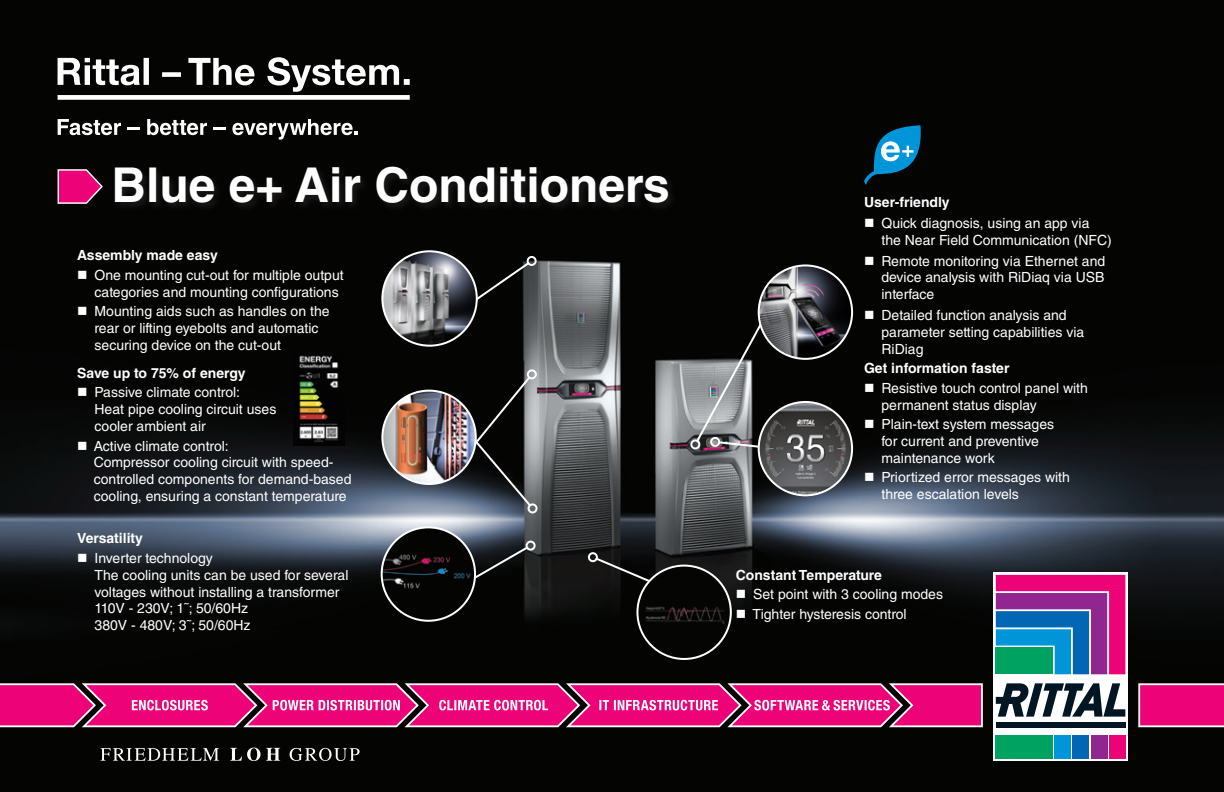
<style>
.page{position:relative;width:1224px;height:792px;background:#fff}
.page>*{position:absolute;margin:0;border:0;box-sizing:border-box;transform-origin:0 0}
.t1{font:700 48px "Helvetica LT Std";color:#fff}
._1_Text{font:14px/16.8px "Helvetica LT Std";color:#fff}
._1_Text-2{font:700 14px "Helvetica LT Std";color:#fff}
</style>
<div class="page">
<img style="left:0;top:0;width:1224px;height:792px">
<div style="left:690px;top:439px;width:10px;height:10px;border:2px solid #fff;border-radius:50%"></div>
<svg style="left:695px;top:307px;width:82px;height:144px;background:#4f5051"></svg>
<div style="left:710px;top:437px;width:10px;height:10px;border:2px solid #fff;border-radius:50%"></div>
<svg style="left:467px;top:260px;width:64px;height:47px;background:#181918"></svg>
<div style="left:527px;top:256px;width:10px;height:10px;border:2px solid #fff;border-radius:50%"></div>
<div style="left:527px;top:369px;width:10px;height:10px;border:2px solid #fff;border-radius:50%"></div>
<svg style="left:472px;top:545px;width:58px;height:36px;background:#1f2122"></svg>
<div style="left:526px;top:541px;width:10px;height:10px;border:2px solid #fff;border-radius:50%"></div>
<svg style="left:58px;top:169px;width:45px;height:35px;background:#c21e70"></svg>
<img style="left:382px;top:527px;width:93px;height:94px;border-radius:47px">
<div style="left:381px;top:526px;width:95px;height:96px;border:2px solid #fff;border-radius:50%"></div>
<svg style="left:472px;top:375px;width:61px;height:133px;background:#2b2e2f"></svg>
<div style="left:528px;top:503px;width:10px;height:10px;border:2px solid #fff;border-radius:50%"></div>
<img style="left:759px;top:265px;width:93px;height:94px;border-radius:47px">
<div style="left:758px;top:264px;width:95px;height:96px;border:2px solid #fff;border-radius:50%"></div>
<img style="left:382px;top:251px;width:95px;height:95px;border-radius:47px">
<div style="left:381px;top:250px;width:97px;height:97px;border:2px solid #fff;border-radius:50%"></div>
<img style="left:382px;top:391px;width:94px;height:93px;border-radius:47px">
<div style="left:381px;top:390px;width:96px;height:95px;border:2px solid #fff;border-radius:50%"></div>
<img style="left:759px;top:402px;width:93px;height:93px;border-radius:47px">
<div style="left:758px;top:401px;width:95px;height:95px;border:2px solid #fff;border-radius:50%"></div>
<svg style="left:864px;top:125px;width:57px;height:60px;background:#165773"></svg>
<img style="left:637px;top:566px;width:94px;height:93px;border-radius:47px">
<div style="left:636px;top:565px;width:96px;height:95px;border:2px solid #fff;border-radius:50%"></div>
<svg style="left:58px;top:57px;width:352px;height:43px"></svg>
<svg style="left:58px;top:119px;width:63px;height:16px"></svg>
<svg style="left:127px;top:128px;width:13px;height:2px"></svg>
<svg style="left:147px;top:119px;width:60px;height:16px"></svg>
<svg style="left:214px;top:128px;width:12px;height:2px"></svg>
<svg style="left:232px;top:119px;width:126px;height:21px"></svg>
<svg style="left:100px;top:748px;width:260px;height:13px;background:#484847"></svg>
<svg style="left:993px;top:572px;width:135px;height:189px"></svg>
<div style="left:996px;top:722px;width:129px;height:5px;background:#011622"></div>
<svg style="left:996px;top:683px;width:129px;height:34px"></svg>
<div style="left:996px;top:735px;width:57px;height:23px;background:#00a261"></div>
<div style="left:1055px;top:735px;width:16px;height:23px;background:#0095d9"></div>
<div style="left:1073px;top:735px;width:16px;height:23px;background:#0166b3"></div>
<div style="left:1091px;top:735px;width:16px;height:23px;background:#90268f"></div>
<svg style="left:996px;top:575px;width:129px;height:99px;background:#75599d"></svg>
<div style="left:1109px;top:735px;width:16px;height:23px;background:#ed0277"></div>
<svg style="left:1138px;top:683px;width:86px;height:44px;background:#ec1a82"></svg>
<svg style="left:0;top:683px;width:983px;height:44px;background:#e32d87"></svg>
<svg style="left:594px;top:556px;width:57px;height:27px;background:#20201f"></svg>
<div style="left:588px;top:552px;width:10px;height:10px;border:2px solid #fff;border-radius:50%"></div>
<img style="left:294px;top:350px;width:50px;height:95px">
<div style="left:113px;top:165px;width:564px;height:48px;background:#090908"></div>
<p class="t1" style="left:111px;top:156px;width:560px">Blue e+ Air Conditioners</p>
<p class="_1_Text-2" style="left:77px;top:247px;width:142px">Assembly made easy</p>
<p class="_1_Text" style="left:95px;top:267px;width:251px;text-indent:-17px">■ One mounting cut-out for multiple output categories and mounting configurations</p>
<p class="_1_Text" style="left:95px;top:303px;width:237px;text-indent:-17px">■ Mounting aids such as handles on the rear or lifting eyebolts and automatic securing device on the cut-out</p>
<p class="_1_Text-2" style="left:77px;top:364px;width:170px">Save up to 75% of energy</p>
<p class="_1_Text" style="left:95px;top:384px;width:183px;text-indent:-17px">■ Passive climate control:<br>Heat pipe cooling circuit uses cooler ambient air</p>
<p class="_1_Text" style="left:94px;top:437px;width:259px;text-indent:-17px">■ Active climate control:<br>Compressor cooling circuit with speed&shy;controlled components for demand-based cooling, ensuring a constant temperature</p>
<p class="_1_Text-2" style="left:77px;top:530px;width:68px">Versatility</p>
<p class="_1_Text" style="left:95px;top:550px;width:255px;text-indent:-17px">■ Inverter technology<br>The cooling units can be used for several voltages without installing a transformer<br>110V - 230V; 1˜; 50/60Hz<br>380V - 480V; 3˜; 50/60Hz</p>
<p class="_1_Text-2" style="left:864px;top:193px;width:87px">User-friendly</p>
<p class="_1_Text" style="left:881px;top:214px;width:232px;text-indent:-17px">■ Quick diagnosis, using an app via the Near Field Communication (NFC)</p>
<p class="_1_Text" style="left:881px;top:252px;width:225px;text-align:justify;text-indent:-17px">■ Remote monitoring via Ethernet and device analysis with RiDiaq via USB interface</p>
<p class="_1_Text" style="left:881px;top:307px;width:204px;text-indent:-17px">■ Detailed function analysis and parameter setting capabilities via<br>RiDiag</p>
<p class="_1_Text-2" style="left:864px;top:360px;width:147px">Get information faster</p>
<p class="_1_Text" style="left:881px;top:379px;width:208px;text-indent:-17px">■ Resistive touch control panel with permanent status display</p>
<p class="_1_Text" style="left:881px;top:416px;width:174px;text-indent:-17px">■ Plain-text system messages for current and preventive maintenance work</p>
<p class="_1_Text" style="left:881px;top:469px;width:190px;text-indent:-17px">■ Priortized error messages with three escalation levels</p>
<p class="_1_Text-2" style="left:736px;top:566px;width:148px">Constant Temperature</p>
<p class="_1_Text" style="left:736px;top:586px;width:209px">■ Set point with 3 cooling modes</p>
<p class="_1_Text" style="left:736px;top:605px;width:173px">■ Tighter hysteresis control</p>
</div>
